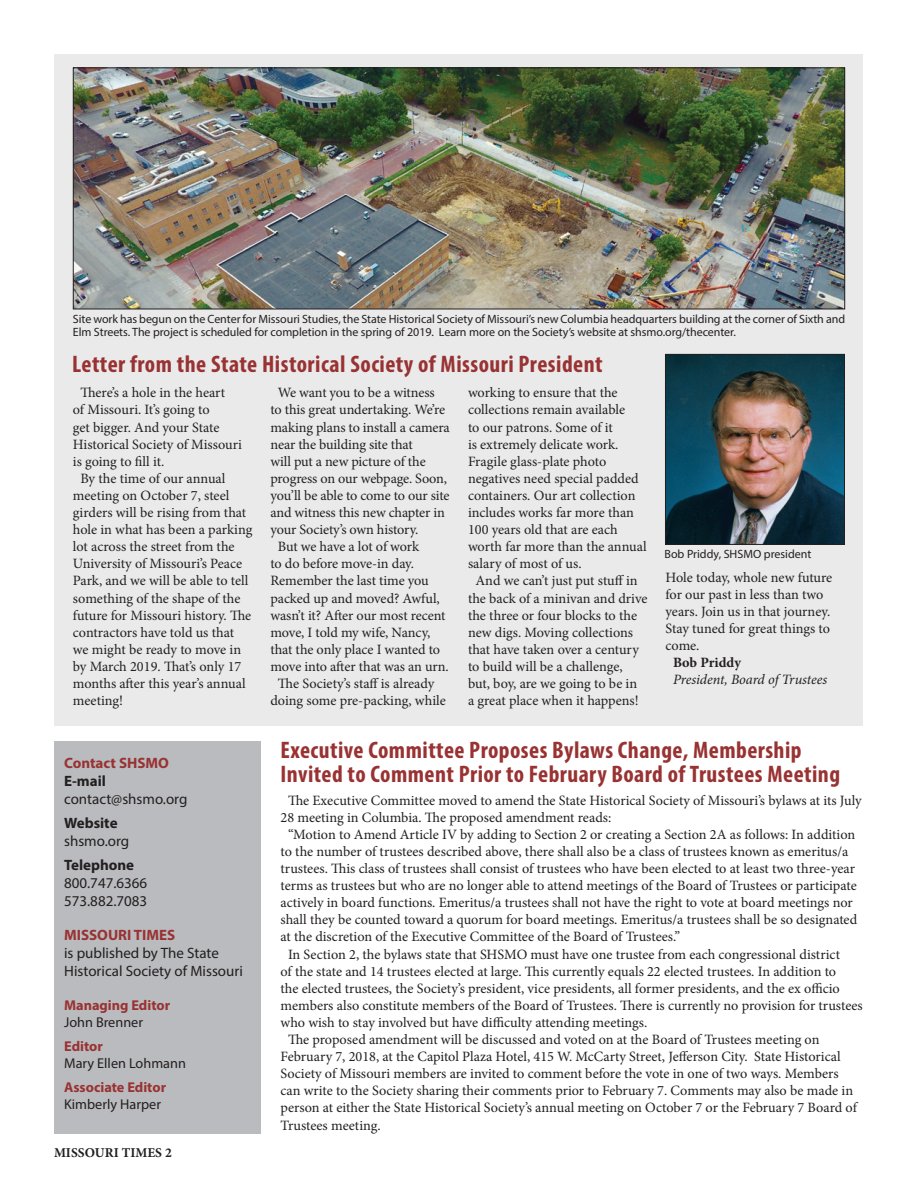
<style>
.page{position:relative;width:918px;height:1188px;background:#fff}
.page>*{position:absolute;margin:0;border:0;box-sizing:border-box;transform-origin:0 0}
.headlines{font:700 condensed 24px "Myriad Pro";letter-spacing:.02em;color:#993232}
.t1{font:15px/18px "Myriad Pro";color:#231f20}
.t2{font:700 15px "Myriad Pro";color:#231f20}
.t3{font:700 15px "Myriad Pro";color:#993232}
.body_copy{font:14.25px/17.1px "Minion Pro";letter-spacing:-.005em;color:#231f20}
.t4{font:14.25px "Myriad Pro";color:#231f20}
.t5{font:700 14.25px "Myriad Pro";color:#993232}
.body_copy-2{font:italic 14.25px "Minion Pro";letter-spacing:-.01em;color:#231f20}
.body_copy-3{font:700 14.25px "Minion Pro";color:#231f20}
.page_number{font:700 13.5px "Minion Pro";color:#231f20}
.t6{font:12px/13.5px "Myriad Pro";letter-spacing:-.005em;color:#231f20}
.s1{font-weight:700;color:#993232}
</style>
<div class="page">
<div style="left:55px;top:55px;width:808px;height:671px;background:#eaeaeb"></div>
<div style="left:54px;top:741px;width:207px;height:393px;background:#babbbe"></div>
<img style="left:667px;top:356px;width:176px;height:187px">
<div style="left:665px;top:354px;width:180px;height:191px;border:1px solid #231f20"></div>
<img style="left:75px;top:70px;width:768px;height:237px">
<div style="left:73px;top:68px;width:772px;height:241px;border:1px solid #231f20"></div>
<p class="t6" style="left:73px;top:312px;width:774px">Site work has begun on the Center for Missouri Studies, the State Historical Society of Missouri’s new Columbia headquarters building at the corner of Sixth and<br>Elm Streets. The project is scheduled for completion in the spring of 2019. Learn more on the Society’s website at shsmo.org/thecenter.</p>
<p class="headlines" style="left:72px;top:349px;width:532px">Letter from the State Historical Society of Missouri President</p>
<p class="body_copy" style="left:73px;top:384px;width:171px;text-indent:8px">There’s a hole in the heart<br>of Missouri. It’s going to<br>get bigger. And your State<br>Historical Society of Missouri is going to fill it.</p>
<p class="body_copy" style="left:73px;top:470px;width:181px;text-indent:8px">By the time of our annual meeting on October 7, steel girders will be rising from that hole in what has been a parking lot across the street from the<br>University of Missouri’s Peace<br>Park, and we will be able to tell something of the shape of the future for Missouri history. The contractors have told us that we might be ready to move in by March 2019. That’s only 17 months after this year’s annual meeting!</p>
<p class="t3" style="left:64px;top:753px;width:106px">Contact SHSMO</p>
<p class="t2" style="left:64px;top:771px;width:43px">E-mail</p>
<p class="t1" style="left:64px;top:790px;width:125px">contact@shsmo.org</p>
<p class="t2" style="left:64px;top:813px;width:55px">Website</p>
<p class="t1" style="left:64px;top:832px;width:67px">shsmo.org</p>
<p class="t2" style="left:64px;top:855px;width:72px">Telephone</p>
<p class="t1" style="left:64px;top:874px;width:85px">800.747.6366</p>
<p class="t1" style="left:64px;top:892px;width:85px">573.882.7083</p>
<p class="t1" style="left:64px;top:926px;width:156px"><span class="s1">MISSOURI TIMES<br></span>is published by The State</p>
<p class="t1" style="left:64px;top:962px;width:180px">Historical Society of Missouri</p>
<p class="t5" style="left:64px;top:995px;width:108px">Managing Editor</p>
<p class="t4" style="left:64px;top:1013px;width:80px">John Brenner</p>
<p class="t5" style="left:64px;top:1037px;width:40px">Editor</p>
<p class="t4" style="left:64px;top:1054px;width:123px">Mary Ellen Lohmann</p>
<p class="t5" style="left:64px;top:1078px;width:103px">Associate Editor</p>
<p class="t4" style="left:64px;top:1095px;width:98px">Kimberly Harper</p>
<p class="page_number" style="left:54px;top:1143px;width:119px">MISSOURI TIMES 2</p>
<p class="body_copy" style="left:270px;top:384px;width:181px;text-indent:8px">We want you to be a witness<br>to this great undertaking. We’re making plans to install a camera near the building site that<br>will put a new picture of the progress on our webpage. Soon, you’ll be able to come to our site and witness this new chapter in your Society’s own history.</p>
<p class="body_copy" style="left:270px;top:538px;width:180px;text-indent:8px">But we have a lot of work<br>to do before move-in day.<br>Remember the last time you packed up and moved? Awful, wasn’t it? After our most recent move, I told my wife, Nancy, that the only place I wanted to move into after that was an urn.</p>
<p class="body_copy" style="left:270px;top:675px;width:177px;text-align:center">The Society’s staff is already doing some pre-packing, while</p>
<p class="body_copy" style="left:468px;top:384px;width:180px">working to ensure that the collections remain available<br>to our patrons. Some of it<br>is extremely delicate work.<br>Fragile glass-plate photo negatives need special padded containers. Our art collection includes works far more than<br>100 years old that are each worth far more than the annual salary of most of us.</p>
<p class="body_copy" style="left:468px;top:572px;width:181px;text-indent:8px">And we can’t just put stuff in the back of a minivan and drive the three or four blocks to the new digs. Moving collections that have taken over a century to build will be a challenge, but, boy, are we going to be in<br>a great place when it happens!</p>
<p class="body_copy" style="left:666px;top:569px;width:168px">Hole today, whole new future for our past in less than two years. Join us in that journey.<br>Stay tuned for great things to come.</p>
<p class="t6" style="left:664px;top:547px;width:148px">Bob Priddy, SHSMO president</p>
<p class="body_copy-3" style="left:673px;top:653px;width:70px">Bob Priddy</p>
<p class="body_copy-2" style="left:673px;top:670px;width:156px">President, Board of Trustees</p>
<p class="headlines" style="left:280px;top:735px;width:523px">Executive Committee Proposes Bylaws Change, Membership</p>
<p class="headlines" style="left:280px;top:759px;width:561px">Invited to Comment Prior to February Board of Trustees Meeting</p>
<p class="body_copy" style="left:280px;top:792px;width:583px;text-indent:8px">The Executive Committee moved to amend the State Historical Society of Missouri’s bylaws at its July<br>28 meeting in Columbia. The proposed amendment reads:</p>
<p class="body_copy" style="left:280px;top:826px;width:578px;text-indent:8px">“Motion to Amend Article IV by adding to Section 2 or creating a Section 2A as follows: In addition to the number of trustees described above, there shall also be a class of trustees known as emeritus/a trustees. This class of trustees shall consist of trustees who have been elected to at least two three-year terms as trustees but who are no longer able to attend meetings of the Board of Trustees or participate actively in board functions. Emeritus/a trustees shall not have the right to vote at board meetings nor shall they be counted toward a quorum for board meetings. Emeritus/a trustees shall be so designated at the discretion of the Executive Committee of the Board of Trustees.”</p>
<p class="body_copy" style="left:280px;top:945px;width:584px;text-indent:8px">In Section 2, the bylaws state that SHSMO must have one trustee from each congressional district<br>of the state and 14 trustees elected at large. This currently equals 22 elected trustees. In addition to<br>the elected trustees, the Society’s president, vice presidents, all former presidents, and the ex officio members also constitute members of the Board of Trustees. There is currently no provision for trustees who wish to stay involved but have difficulty attending meetings.</p>
<p class="body_copy" style="left:280px;top:1031px;width:578px;text-indent:8px">The proposed amendment will be discussed and voted on at the Board of Trustees meeting on February 7, 2018, at the Capitol Plaza Hotel, 415 W. McCarty Street, Jefferson City. State Historical Society of Missouri members are invited to comment before the vote in one of two ways. Members can write to the Society sharing their comments prior to February 7. Comments may also be made in person at either the State Historical Society’s annual meeting on October 7 or the February 7 Board of Trustees meeting.</p>
</div>
